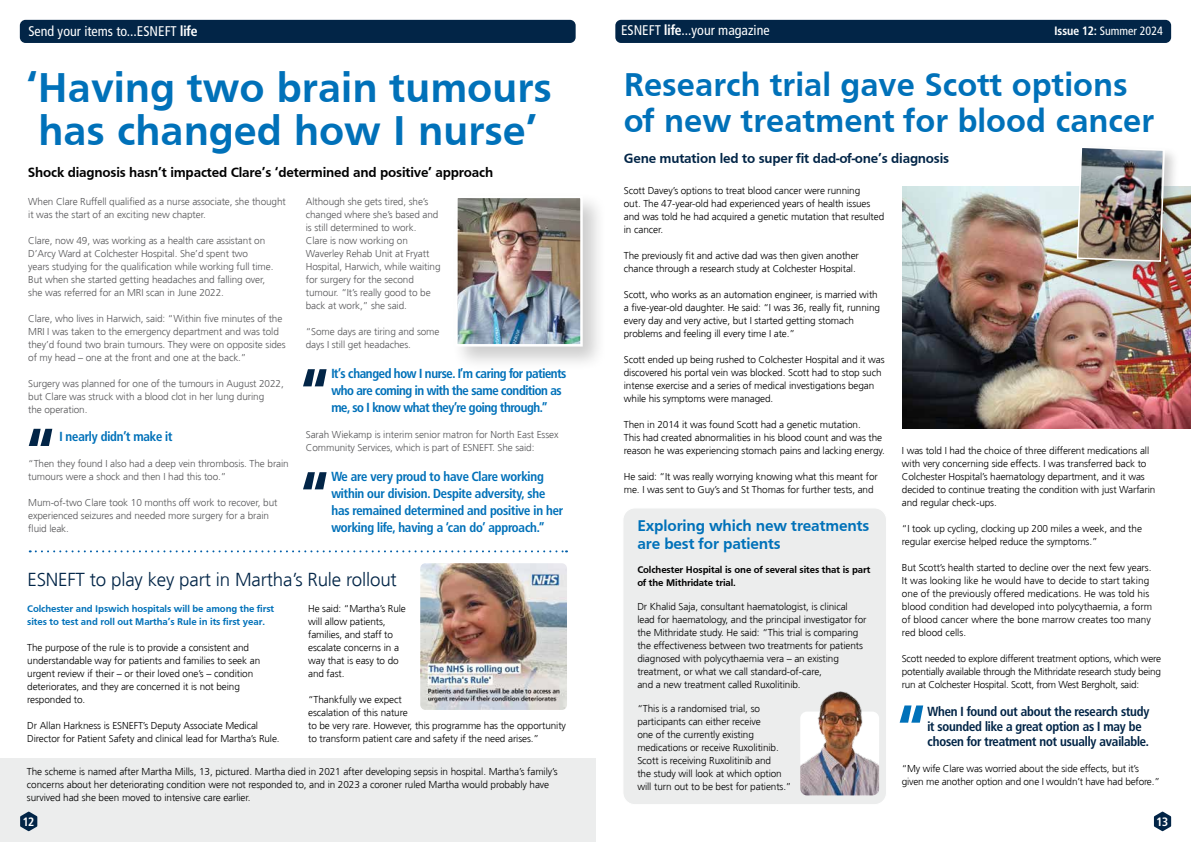
<style>
.page{position:relative;width:1191px;height:842px;background:#fff}
.page>*{position:absolute;margin:0;border:0;box-sizing:border-box;transform-origin:0 0}
.t1{font:700 43px/43.2px "Frutiger";color:#0071b9}
.t2{font:700 34px/36px "Frutiger";color:#0071b9}
.t3{font:300 18.8px "Frutiger";letter-spacing:-.01em;color:#022547}
.t4{font:700 16px/18px "Frutiger";letter-spacing:-.01em;color:#0071b9}
.t5{font:700 14px "Frutiger";letter-spacing:-.015em;color:#000}
.t6{font:condensed 14px "Frutiger LT";color:#fff}
.t7{font:700 14px "Frutiger";letter-spacing:-.015em;color:#022547}
.t8{font:700 13px/17px "Frutiger Condensed BQ";letter-spacing:-.01em;color:#0071b9}
.t9{font:700 13px/15px "Frutiger Condensed BQ";letter-spacing:-.01em;color:#022547}
.t10{font:condensed 12px "Frutiger LT";color:#fff}
.t11{font:700 12px "Frutiger Condensed BQ";color:#fff}
.t12{font:300 10px/13px "Frutiger";letter-spacing:-.01em;color:#000}
.t13{font:300 10px/13px "Frutiger";letter-spacing:-.01em;color:#58585a}
.t14{font:700 10px/13px "Frutiger";letter-spacing:-.01em;color:#0071b9}
.t15{font:700 10px/13px "Frutiger";letter-spacing:-.01em;color:#000}
.s1{font-family:"Frutiger Condensed BQ";font-weight:700;font-stretch:normal}
</style>
<div class="page">
<div style="left:0;top:758px;width:595px;height:84px;background:#eceded"></div>
<div style="left:20px;top:20px;width:555px;height:23px;background:#022547;border-radius:6px"></div>
<svg style="left:20px;top:812px;width:17px;height:19px"></svg>
<svg style="left:1154px;top:812px;width:17px;height:19px"></svg>
<div style="left:615px;top:20px;width:556px;height:23px;background:#022547;border-radius:6px"></div>
<div style="left:623px;top:508px;width:263px;height:297px;background:#eceded;border-radius:12px"></div>
<div style="left:622px;top:507px;width:265px;height:298px;border:1px solid #fff;border-radius:12px"></div>
<svg style="left:899px;top:705px;width:24px;height:18px"></svg>
<svg style="left:29px;top:429px;width:23px;height:17px"></svg>
<svg style="left:303px;top:369px;width:23px;height:17px"></svg>
<svg style="left:303px;top:472px;width:23px;height:17px"></svg>
<img style="left:902px;top:187px;width:289px;height:242px">
<img style="left:800px;top:691px;width:79px;height:104px">
<div style="left:1074px;top:144px;width:105px;height:133px;background:#000;opacity:.2"></div>
<img style="left:1076px;top:146px;width:89px;height:117px">
<div style="left:451px;top:191px;width:156px;height:180px;background:#000;opacity:.2"></div>
<img style="left:454px;top:194px;width:130px;height:154px">
<img style="left:420px;top:563px;width:147px;height:147px">
<svg style="left:30px;top:550px;width:537px;height:2px"></svg>
<h3 class="t6" style="left:28px;top:23px;width:171px">Send your items to...ESNEFT <span class="s1">life</span></h3>
<h1 class="t1" style="left:27px;top:65px;width:527px">‘Having two brain tumours has changed how I nurse’</h1>
<h3 class="t5" style="left:28px;top:164px;width:467px">Shock diagnosis hasn’t impacted Clare’s ‘determined and positive’ approach</h3>
<p class="t13" style="left:28px;top:195px;width:259px">When Clare Ruffell qualified as a nurse associate, she thought it was the start of an exciting new chapter.</p>
<p class="t13" style="left:28px;top:234px;width:247px">Clare, now 49, was working as a health care assistant on D’Arcy Ward at Colchester Hospital. She’d spent two<br>years studying for the qualification while working full time.<br>But when she started getting headaches and falling over, she was referred for an MRI scan in June 2022.</p>
<p class="t13" style="left:28px;top:312px;width:259px">Clare, who lives in Harwich, said: “Within five minutes of the MRI I was taken to the emergency department and was told they’d found two brain tumours. They were on opposite sides of my head – one at the front and one at the back.”</p>
<p class="t13" style="left:28px;top:377px;width:257px">Surgery was planned for one of the tumours in August 2022, but Clare was struck with a blood clot in her lung during<br>the operation.</p>
<h3 class="t8" style="left:59px;top:428px;width:115px">I nearly didn’t make it</h3>
<p class="t13" style="left:28px;top:457px;width:262px">“Then they found I also had a deep vein thrombosis. The brain tumours were a shock and then I had this too.”</p>
<p class="t13" style="left:28px;top:496px;width:251px">Mum-of-two Clare took 10 months off work to recover, but experienced seizures and needed more surgery for a brain fluid leak.</p>
<p class="t13" style="left:306px;top:195px;width:136px">Although she gets tired, she’s changed where she’s based and is still determined to work.<br>Clare is now working on<br>Waverley Rehab Unit at Fryatt<br>Hospital, Harwich, while waiting for surgery for the second tumour. “It’s really good to be back at work,” she said.</p>
<p class="t13" style="left:306px;top:325px;width:135px">“Some days are tiring and some days I still get headaches.</p>
<h3 class="t8" style="left:331px;top:365px;width:237px">It’s changed how I nurse. I’m caring for patients who are coming in with the same condition as me, so I know what they’re going through.”</h3>
<p class="t13" style="left:306px;top:428px;width:254px">Sarah Wiekamp is interim senior matron for North East Essex<br>Community Services, which is part of ESNEFT. She said:</p>
<h3 class="t8" style="left:331px;top:468px;width:233px">We are very proud to have Clare working within our division. Despite adversity, she has remained determined and positive in her working life, having a ‘can do’ approach.”</h3>
<h3 class="t3" style="left:27px;top:569px;width:371px">ESNEFT to play key part in Martha’s Rule rollout</h3>
<p class="t14" style="left:27px;top:602px;width:248px">Colchester and Ipswich hospitals will be among the first sites to test and roll out Martha’s Rule in its first year.</p>
<p class="t12" style="left:27px;top:641px;width:234px">The purpose of the rule is to provide a consistent and understandable way for patients and families to seek an urgent review if their – or their loved one’s – condition deteriorates, and they are concerned it is not being responded to.</p>
<p class="t12" style="left:27px;top:719px;width:254px">Dr Allan Harkness is ESNEFT’s Deputy Associate Medical<br>Director for Patient Safety and clinical lead for Martha’s Rule.</p>
<p class="t12" style="left:308px;top:602px;width:99px">He said: “Martha’s Rule will allow patients, families, and staff to escalate concerns in a way that is easy to do and fast.</p>
<p class="t12" style="left:308px;top:693px;width:259px">“Thankfully we expect<br>escalation of this nature<br>to be very rare. However, this programme has the opportunity to transform patient care and safety if the need arises.”</p>
<p class="t12" style="left:27px;top:765px;width:532px">The scheme is named after Martha Mills, 13, pictured. Martha died in 2021 after developing sepsis in hospital. Martha’s family’s concerns about her deteriorating condition were not responded to, and in 2023 a coroner ruled Martha would probably have survived had she been moved to intensive care earlier.</p>
<h3 class="t6" style="left:621px;top:22px;width:150px">ESNEFT <span class="s1">life</span>...your magazine</h3>
<p class="t10" style="left:1054px;top:24px;width:110px"><span class="s1">Issue 12:</span> Summer 2024</p>
<h2 class="t2" style="left:624px;top:66px;width:532px">Research trial gave Scott options of new treatment for blood cancer</h2>
<h3 class="t7" style="left:624px;top:150px;width:327px">Gene mutation led to super fit dad-of-one’s diagnosis</h3>
<p class="t12" style="left:624px;top:184px;width:262px">Scott Davey’s options to treat blood cancer were running<br>out. The 47-year-old had experienced years of health issues and was told he had acquired a genetic mutation that resulted in cancer.</p>
<p class="t12" style="left:624px;top:249px;width:237px">The previously fit and active dad was then given another chance through a research study at Colchester Hospital.</p>
<p class="t12" style="left:624px;top:288px;width:258px">Scott, who works as an automation engineer, is married with a five-year-old daughter. He said: “I was 36, really fit, running every day and very active, but I started getting stomach problems and feeling ill every time I ate.”</p>
<p class="t12" style="left:624px;top:353px;width:262px">Scott ended up being rushed to Colchester Hospital and it was discovered his portal vein was blocked. Scott had to stop such intense exercise and a series of medical investigations began while his symptoms were managed.</p>
<p class="t12" style="left:624px;top:418px;width:262px">Then in 2014 it was found Scott had a genetic mutation.<br>This had created abnormalities in his blood count and was the reason he was experiencing stomach pains and lacking energy.</p>
<p class="t12" style="left:624px;top:470px;width:255px">He said: “It was really worrying knowing what this meant for me. I was sent to Guy’s and St Thomas for further tests, and</p>
<h3 class="t4" style="left:637px;top:516px;width:233px">Exploring which new treatments are best for patients</h3>
<p class="t15" style="left:637px;top:563px;width:235px">Colchester Hospital is one of several sites that is part of the Mithridate trial.</p>
<p class="t12" style="left:637px;top:600px;width:231px">Dr Khalid Saja, consultant haematologist, is clinical lead for haematology, and the principal investigator for the Mithridate study. He said: “This trial is comparing the effectiveness between two treatments for patients diagnosed with polycythaemia vera – an existing treatment, or what we call standard-of-care,<br>and a new treatment called Ruxolitinib.</p>
<p class="t12" style="left:637px;top:702px;width:155px">“This is a randomised trial, so participants can either receive<br>one of the currently existing medications or receive Ruxolitinib.<br>Scott is receiving Ruxolitinib and<br>the study will look at which option will turn out to be best for patients.”</p>
<p class="t12" style="left:902px;top:444px;width:255px">I was told I had the choice of three different medications all with very concerning side effects. I was transferred back to Colchester Hospital’s haematology department, and it was decided to continue treating the condition with just Warfarin and regular check-ups.</p>
<p class="t12" style="left:902px;top:522px;width:242px">“I took up cycling, clocking up 200 miles a week, and the regular exercise helped reduce the symptoms.”</p>
<p class="t12" style="left:902px;top:561px;width:252px">But Scott’s health started to decline over the next few years.<br>It was looking like he would have to decide to start taking one of the previously offered medications. He was told his blood condition had developed into polycythaemia, a form of blood cancer where the bone marrow creates too many red blood cells.</p>
<p class="t12" style="left:902px;top:652px;width:261px;text-align:justify">Scott needed to explore different treatment options, which were potentially available through the Mithridate research study being run at Colchester Hospital. Scott, from West Bergholt, said:</p>
<h3 class="t9" style="left:927px;top:704px;width:224px">When I found out about the research study it sounded like a great option as I may be chosen for treatment not usually available.</h3>
<p class="t12" style="left:902px;top:762px;width:259px">“My wife Clare was worried about the side effects, but it’s given me another option and one I wouldn’t have had before.”</p>
<p class="t11" style="left:23px;top:814px;width:13px">12</p>
<p class="t11" style="left:1156px;top:814px;width:13px">13</p>
</div>
